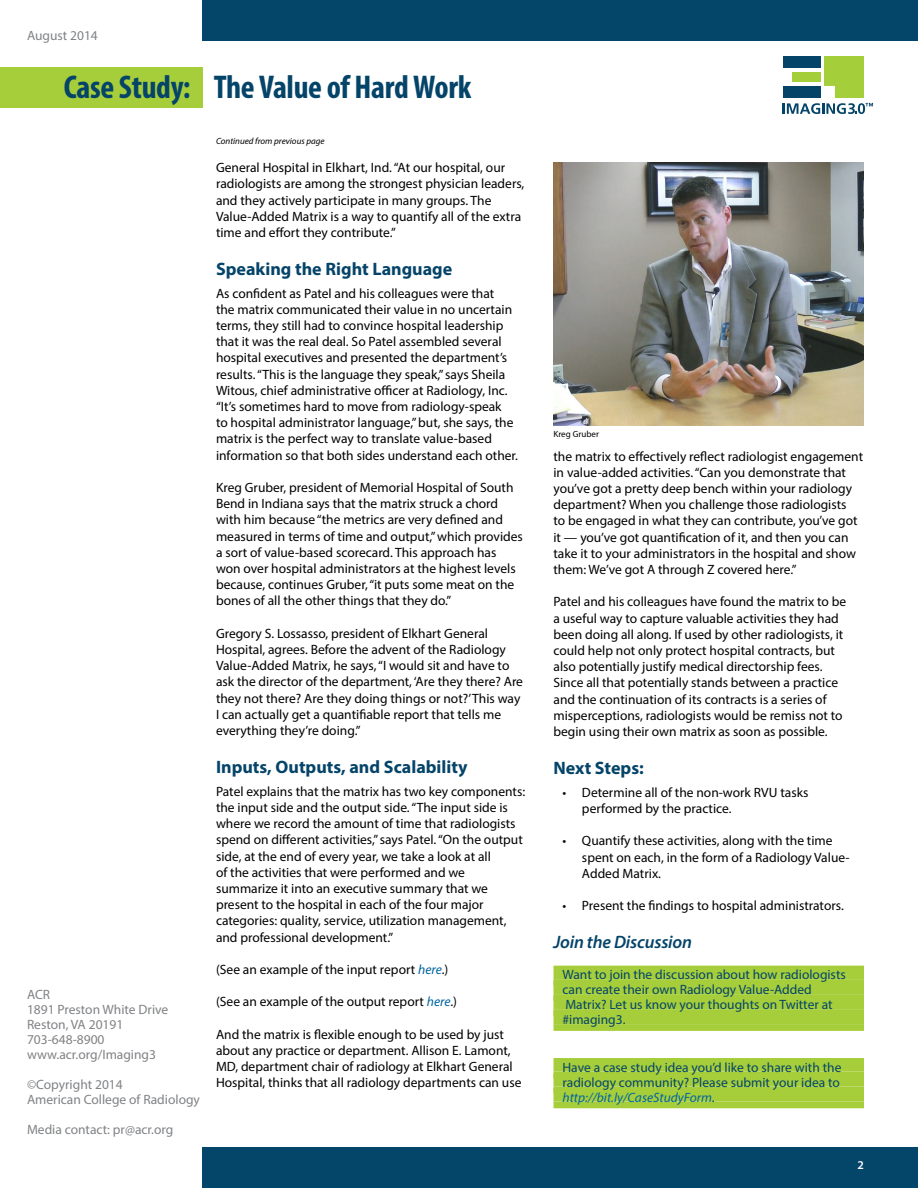
<style>
.page{position:relative;width:918px;height:1188px;background:#fff}
.page>*{position:absolute;margin:0;border:0;box-sizing:border-box;transform-origin:0 0}
.t1{font:700 condensed 33px "Myriad Pro";letter-spacing:-.01em;color:#054469}
.t2{font:700 18px "Myriad Pro";color:#054469}
.t3{font:italic 600 18px "Myriad Pro";letter-spacing:-.01em;color:#054469}
.t4{font:13.5px/16.2px "Myriad Pro";color:#000}
.t5{font:13.5px/15px "Myriad Pro";color:#04456a}
.t6{font:13.5px/15px "Myriad Pro";color:#808285}
.t7{font:600 12px "Myriad Pro";color:#fff}
.t8{font:italic 9px "Myriad Pro";color:#000}
.t9{font:9px "Myriad Pro";color:#000}
.s1{font-style:italic;color:#0065a0}
</style>
<div class="page">
<div style="left:202px;top:0;width:716px;height:40px;background:#04456a"></div>
<div style="left:0;top:68px;width:202px;height:40px;background:#a6ce3a"></div>
<div style="left:202px;top:1148px;width:716px;height:40px;background:#04456a"></div>
<div style="left:783px;top:56px;width:38px;height:11px;background:#054469"></div>
<div style="left:792px;top:73px;width:29px;height:9px;background:#a5ce3b"></div>
<div style="left:783px;top:86px;width:38px;height:12px;background:#054469"></div>
<div style="left:824px;top:56px;width:40px;height:41px;background:#a5ce3b"></div>
<svg style="left:783px;top:103px;width:90px;height:11px"></svg>
<div style="left:824px;top:86px;width:11px;height:12px;background:#fff;border:1px solid #fff"></div>
<div style="left:554px;top:966px;width:310px;height:13px;background:#a6ce3a"></div>
<div style="left:554px;top:979px;width:310px;height:7px;background:#a6ce3a"></div>
<div style="left:554px;top:981px;width:310px;height:13px;background:#a6ce3a"></div>
<div style="left:554px;top:994px;width:310px;height:7px;background:#a6ce3a"></div>
<div style="left:554px;top:996px;width:310px;height:13px;background:#a6ce3a"></div>
<div style="left:554px;top:1009px;width:310px;height:7px;background:#a6ce3a"></div>
<div style="left:554px;top:1011px;width:310px;height:13px;background:#a6ce3a"></div>
<div style="left:554px;top:1024px;width:310px;height:7px;background:#a6ce3a"></div>
<div style="left:554px;top:1058px;width:310px;height:14px;background:#a6ce3a"></div>
<div style="left:554px;top:1072px;width:310px;height:6px;background:#a6ce3a"></div>
<div style="left:554px;top:1073px;width:310px;height:14px;background:#a6ce3a"></div>
<div style="left:554px;top:1087px;width:310px;height:6px;background:#a6ce3a"></div>
<div style="left:554px;top:1088px;width:310px;height:14px;background:#a6ce3a"></div>
<div style="left:554px;top:1102px;width:310px;height:6px;background:#a6ce3a"></div>
<img style="left:554px;top:162px;width:310px;height:264px">
<p class="t6" style="left:27px;top:28px;width:72px">August 2014</p>
<h1 class="t1" style="left:64px;top:67px;width:409px">Case Study: The Value of Hard Work</h1>
<p class="t6" style="left:27px;top:987px;width:143px">ACR<br>1891 Preston White Drive<br>Reston, VA 20191<br>703-648-8900 www.acr.org/Imaging3</p>
<p class="t6" style="left:27px;top:1077px;width:175px">©Copyright 2014<br>American College of Radiology</p>
<p class="t6" style="left:27px;top:1122px;width:148px">Media contact: pr@acr.org</p>
<p class="t8" style="left:216px;top:136px;width:110px">Continued from previous page</p>
<p class="t4" style="left:216px;top:159px;width:310px">General Hospital in Elkhart, Ind. “At our hospital, our radiologists are among the strongest physician leaders, and they actively participate in many groups. The Value-Added Matrix is a way to quantify all of the extra time and effort they contribute.”</p>
<h2 class="t2" style="left:216px;top:257px;width:238px">Speaking the Right Language</h2>
<p class="t4" style="left:216px;top:285px;width:304px">As confident as Patel and his colleagues were that<br>the matrix communicated their value in no uncertain terms, they still had to convince hospital leadership that it was the real deal. So Patel assembled several hospital executives and presented the department’s results. “This is the language they speak,” says Sheila Witous, chief administrative officer at Radiology, Inc. “It’s sometimes hard to move from radiology-speak<br>to hospital administrator language,” but, she says, the matrix is the perfect way to translate value-based information so that both sides understand each other.</p>
<p class="t4" style="left:216px;top:479px;width:308px">Kreg Gruber, president of Memorial Hospital of South Bend in Indiana says that the matrix struck a chord with him because “the metrics are very defined and measured in terms of time and output,” which provides a sort of value-based scorecard. This approach has won over hospital administrators at the highest levels because, continues Gruber, “it puts some meat on the bones of all the other things that they do.”</p>
<p class="t4" style="left:216px;top:625px;width:309px">Gregory S. Lossasso, president of Elkhart General Hospital, agrees. Before the advent of the Radiology Value-Added Matrix, he says, “I would sit and have to ask the director of the department, ‘Are they there? Are they not there? Are they doing things or not?’ This way I can actually get a quantifiable report that tells me everything they’re doing.”</p>
<h2 class="t2" style="left:216px;top:755px;width:253px">Inputs, Outputs, and Scalability</h2>
<p class="t4" style="left:216px;top:783px;width:311px">Patel explains that the matrix has two key components: the input side and the output side. “The input side is where we record the amount of time that radiologists spend on different activities,” says Patel. “On the output side, at the end of every year, we take a look at all<br>of the activities that were performed and we summarize it into an executive summary that we present to the hospital in each of the four major categories: quality, service, utilization management, and professional development.”</p>
<p class="t4" style="left:216px;top:961px;width:234px">(See an example of the input report <span class="s1">here</span>.)</p>
<p class="t4" style="left:216px;top:994px;width:243px">(See an example of the output report <span class="s1">here</span>.)</p>
<p class="t4" style="left:216px;top:1026px;width:307px">And the matrix is flexible enough to be used by just about any practice or department. Allison E. Lamont, MD, department chair of radiology at Elkhart General Hospital, thinks that all radiology departments can use</p>
<p class="t9" style="left:554px;top:428px;width:47px">Kreg Gruber</p>
<p class="t4" style="left:554px;top:448px;width:311px">the matrix to effectively reflect radiologist engagement in value-added activities. “Can you demonstrate that you’ve got a pretty deep bench within your radiology department? When you challenge those radiologists<br>to be engaged in what they can contribute, you’ve got it — you’ve got quantification of it, and then you can take it to your administrators in the hospital and show them: We’ve got A through Z covered here.”</p>
<p class="t4" style="left:554px;top:594px;width:294px">Patel and his colleagues have found the matrix to be a useful way to capture valuable activities they had been doing all along. If used by other radiologists, it could help not only protect hospital contracts, but also potentially justify medical directorship fees.<br>Since all that potentially stands between a practice and the continuation of its contracts is a series of misperceptions, radiologists would be remiss not to begin using their own matrix as soon as possible.</p>
<h2 class="t2" style="left:554px;top:756px;width:92px">Next Steps:</h2>
<p class="t4" style="left:582px;top:784px;width:228px;text-indent:-19px">• Determine all of the non-work RVU tasks performed by the practice.</p>
<p class="t4" style="left:582px;top:832px;width:269px;text-indent:-19px">• Quantify these activities, along with the time spent on each, in the form of a Radiology Value-<br>Added Matrix.</p>
<p class="t4" style="left:563px;top:897px;width:283px">• Present the findings to hospital administrators.</p>
<h2 class="t3" style="left:554px;top:930px;width:140px">Join the Discussion</h2>
<p class="t5" style="left:562px;top:967px;width:285px">Want to join the discussion about how radiologists can create their own Radiology Value-Added Matrix? Let us know your thoughts on Twitter at #imaging3.</p>
<p class="t5" style="left:562px;top:1059px;width:280px;text-align:justify">Have a case study idea you’d like to share with the radiology community? Please submit your idea to <span class="s1">http://bit.ly/CaseStudyForm</span>.</p>
<p class="t7" style="left:858px;top:1157px;width:8px">2</p>
</div>
